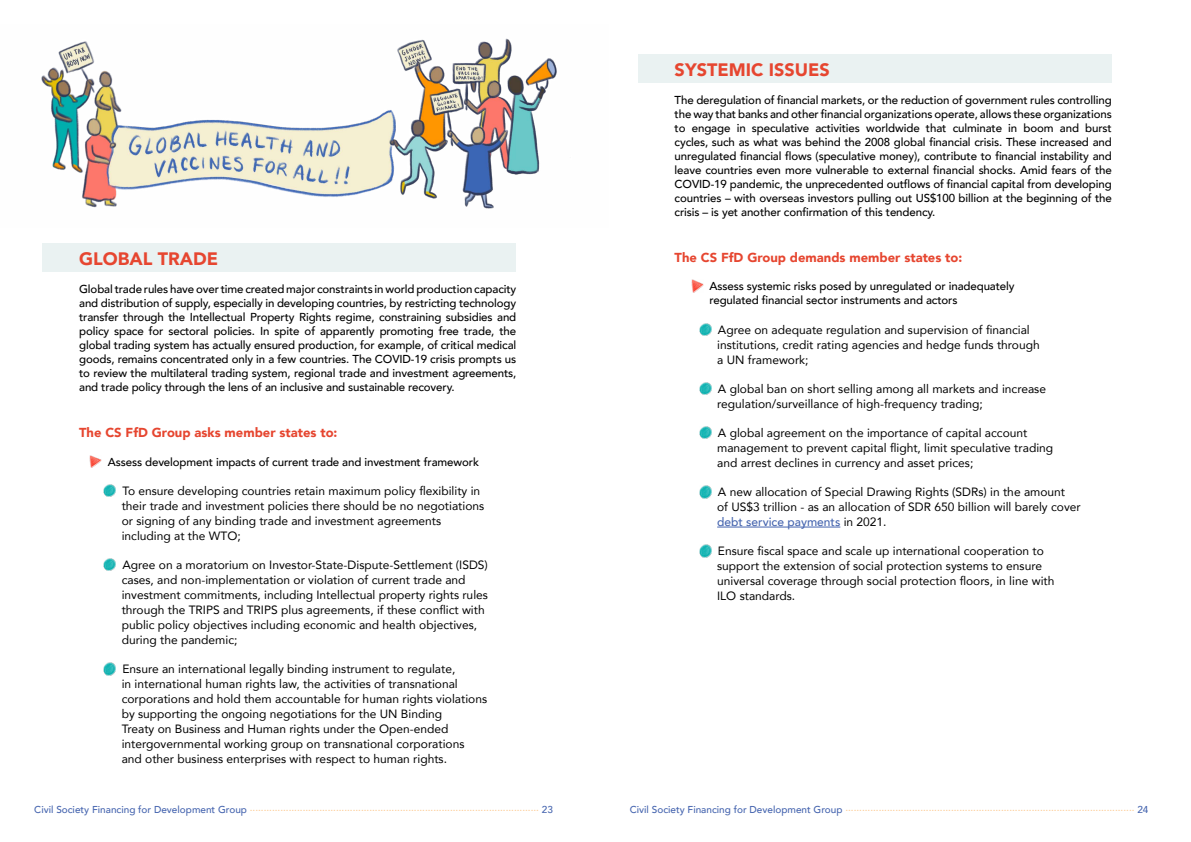
<style>
.page{position:relative;width:1191px;height:842px;background:#fff}
.page>*{position:absolute;margin:0;border:0;box-sizing:border-box;transform-origin:0 0}
.t1{font:900 18px "Avenir";color:#e64630}
.t2{font:900 13px "Avenir";color:#e64630}
.t3{font:12px/15px "Avenir";color:#000}
.t4{font:500 11.5px/14px "Avenir";letter-spacing:-.01em;color:#000;text-align:justify}
.t5{font:500 10px "Avenir";color:#fdca92}
.s1{font-weight:500;color:#4665af}
.s2{color:#4665af}
</style>
<div class="page">
<img style="left:41px;top:38px;width:516px;height:171px">
<div style="left:43px;top:244px;width:473px;height:28px;background:#eaf2f2"></div>
<div style="left:638px;top:55px;width:473px;height:28px;background:#eaf2f2"></div>
<svg style="left:89px;top:455px;width:13px;height:12px"></svg>
<svg style="left:104px;top:484px;width:12px;height:13px"></svg>
<svg style="left:104px;top:558px;width:12px;height:13px"></svg>
<svg style="left:104px;top:663px;width:12px;height:12px"></svg>
<hr style="left:717px;top:527px;width:123px;height:1px;background:#4665af">
<svg style="left:691px;top:280px;width:12px;height:12px"></svg>
<svg style="left:699px;top:323px;width:12px;height:13px"></svg>
<svg style="left:699px;top:382px;width:12px;height:13px"></svg>
<svg style="left:699px;top:426px;width:12px;height:13px"></svg>
<svg style="left:699px;top:486px;width:12px;height:12px"></svg>
<svg style="left:699px;top:545px;width:12px;height:12px"></svg>
<h1 class="t1" style="left:79px;top:243px;width:140px">GLOBAL TRADE</h1>
<p class="t4" style="left:79px;top:281px;width:439px">Global trade rules have over time created major constraints in world production capacity and distribution of supply, especially in developing countries, by restricting technology transfer through the Intellectual Property Rights regime, constraining subsidies and policy space for sectoral policies. In spite of apparently promoting free trade, the global trading system has actually ensured production, for example, of critical medical goods, remains concentrated only in a few countries. The COVID-19 crisis prompts us to review the multilateral trading system, regional trade and investment agreements, and trade policy through the lens of an inclusive and sustainable recovery.</p>
<p class="t2" style="left:79px;top:422px;width:260px">The CS FfD Group asks member states to:</p>
<p class="t4" style="left:108px;top:454px;width:373px">Assess development impacts of current trade and investment framework</p>
<p class="t3" style="left:122px;top:483px;width:364px">To ensure developing countries retain maximum policy flexibility in their trade and investment policies there should be no negotiations or signing of any binding trade and investment agreements including at the WTO;</p>
<p class="t3" style="left:122px;top:557px;width:368px">Agree on a moratorium on Investor-State-Dispute-Settlement (ISDS) cases, and non-implementation or violation of current trade and investment commitments, including Intellectual property rights rules through the TRIPS and TRIPS plus agreements, if these conflict with public policy objectives including economic and health objectives, during the pandemic;</p>
<p class="t3" style="left:122px;top:661px;width:367px">Ensure an international legally binding instrument to regulate,<br>in international human rights law, the activities of transnational corporations and hold them accountable for human rights violations by supporting the ongoing negotiations for the UN Binding<br>Treaty on Business and Human rights under the Open-ended intergovernmental working group on transnational corporations and other business enterprises with respect to human rights.</p>
<h1 class="t1" style="left:674px;top:54px;width:156px">SYSTEMIC ISSUES</h1>
<p class="t4" style="left:674px;top:92px;width:439px">The deregulation of financial markets, or the reduction of government rules controlling the way that banks and other financial organizations operate, allows these organizations to engage in speculative activities worldwide that culminate in boom and burst cycles, such as what was behind the 2008 global financial crisis. These increased and unregulated financial flows (speculative money), contribute to financial instability and leave countries even more vulnerable to external financial shocks. Amid fears of the COVID-19 pandemic, the unprecedented outflows of financial capital from developing countries – with overseas investors pulling out US$100 billion at the beginning of the crisis – is yet another confirmation of this tendency.</p>
<p class="t2" style="left:674px;top:247px;width:289px">The CS FfD Group demands member states to:</p>
<p class="t4" style="left:709px;top:279px;width:307px">Assess systemic risks posed by unregulated or inadequately regulated financial sector instruments and actors</p>
<p class="t3" style="left:717px;top:322px;width:324px">Agree on adequate regulation and supervision of financial institutions, credit rating agencies and hedge funds through a UN framework;</p>
<p class="t3" style="left:717px;top:381px;width:330px">A global ban on short selling among all markets and increase regulation/surveillance of high-frequency trading;</p>
<p class="t3" style="left:717px;top:425px;width:337px">A global agreement on the importance of capital account management to prevent capital flight, limit speculative trading and arrest declines in currency and asset prices;</p>
<p class="t3" style="left:717px;top:484px;width:365px">A new allocation of Special Drawing Rights (SDRs) in the amount<br>of US$3 trillion - as an allocation of SDR 650 billion will barely cover <span class="s1">debt service payments</span> in 2021.</p>
<p class="t3" style="left:717px;top:543px;width:339px">Ensure fiscal space and scale up international cooperation to support the extension of social protection systems to ensure universal coverage through social protection floors, in line with ILO standards.</p>
<p class="t5" style="left:34px;top:799px;width:520px"><span class="s2">Civil Society Financing for Development Group</span> ........................................................................................................ <span class="s2">23</span></p>
<p class="t5" style="left:630px;top:799px;width:520px"><span class="s2">Civil Society Financing for Development Group</span> ........................................................................................................ <span class="s2">24</span></p>
</div>
